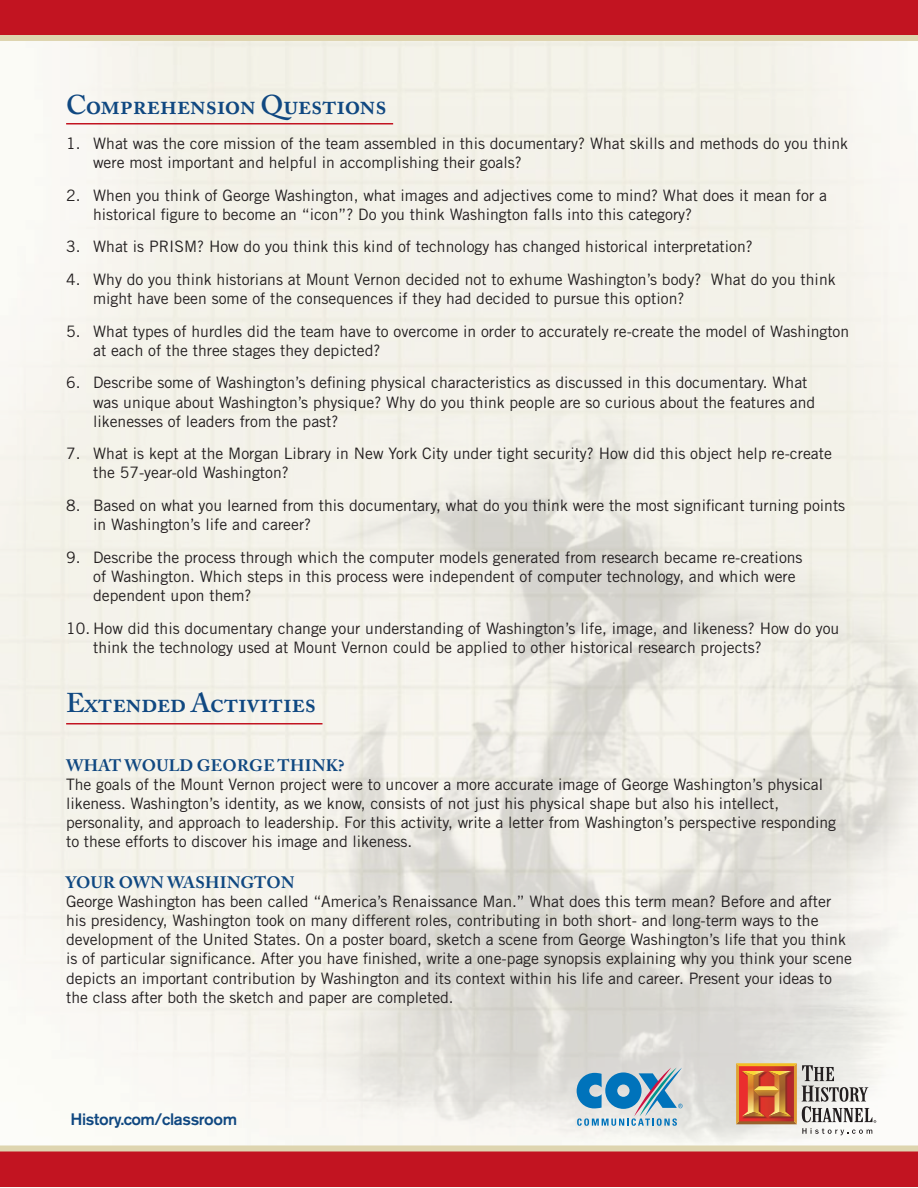
<style>
.page{position:relative;width:918px;height:1188px;background:#fff}
.page>*{position:absolute;margin:0;border:0;box-sizing:border-box;transform-origin:0 0}
.t1{font:600 27px "Adobe Caslon Pro";letter-spacing:-.02em;color:#104881}
.t2{font:700 16.5px "Adobe Caslon Pro";letter-spacing:.015em;color:#104881}
.t3{font:500 16.5px "Akzidenz Grotesk BE";letter-spacing:-.02em;color:#104881}
.t4{font:15.75px/19.2px "Trade Gothic";color:#231f20}
</style>
<div class="page">
<svg style="left:736px;top:1063px;width:140px;height:72px"></svg>
<div style="left:0;top:0;width:918px;height:40px;background:#c21421"></div>
<div style="left:0;top:35px;width:918px;height:6px;background:#ded5b0"></div>
<div style="left:0;top:1146px;width:918px;height:40px;background:#c21421"></div>
<div style="left:0;top:1146px;width:918px;height:6px;background:#ded5b0"></div>
<hr style="left:66px;top:123px;width:327px;height:1px;background:#c21421">
<svg style="left:577px;top:1068px;width:106px;height:58px;background:#88b2cc"></svg>
<hr style="left:66px;top:723px;width:256px;height:1px;background:#c21421">
<h1 class="t1" style="left:66px;top:89px;width:322px">Comprehension Questions</h1>
<p class="t4" style="left:93px;top:133px;width:756px">What was the core mission of the team assembled in this documentary? What skills and methods do you think were most important and helpful in accomplishing their goals?</p>
<p class="t4" style="left:93px;top:185px;width:735px">When you think of George Washington, what images and adjectives come to mind? What does it mean for a historical figure to become an “icon”? Do you think Washington falls into this category?</p>
<p class="t4" style="left:93px;top:230px;width:744px;line-height:32.7px">What is PRISM? How do you think this kind of technology has changed historical interpretation?<br>Why do you think historians at Mount Vernon decided not to exhume Washington’s body? What do you think</p>
<p class="t4" style="left:93px;top:282px;width:758px;line-height:32.7px">might have been some of the consequences if they had decided to pursue this option?<br>What types of hurdles did the team have to overcome in order to accurately re-create the model of Washington</p>
<p class="t4" style="left:93px;top:334px;width:716px;line-height:32.7px">at each of the three stages they depicted?<br>Describe some of Washington’s defining physical characteristics as discussed in this documentary. What</p>
<p class="t4" style="left:93px;top:392px;width:724px">was unique about Washington’s physique? Why do you think people are so curious about the features and likenesses of leaders from the past?</p>
<p class="t4" style="left:93px;top:444px;width:740px">What is kept at the Morgan Library in New York City under tight security? How did this object help re-create the 57-year-old Washington?</p>
<p class="t4" style="left:93px;top:496px;width:754px">Based on what you learned from this documentary, what do you think were the most significant turning points in Washington’s life and career?</p>
<p class="t4" style="left:93px;top:547px;width:711px">Describe the process through which the computer models generated from research became re-creations of Washington. Which steps in this process were independent of computer technology, and which were dependent upon them?</p>
<p class="t4" style="left:93px;top:618px;width:748px;text-indent:-27px">10. How did this documentary change your understanding of Washington’s life, image, and likeness? How do you think the technology used at Mount Vernon could be applied to other historical research projects?</p>
<h1 class="t1" style="left:66px;top:687px;width:252px">Extended Activities</h1>
<p class="t4" style="left:66px;top:133px;width:16px">1.</p>
<p class="t4" style="left:66px;top:185px;width:16px">2.</p>
<p class="t4" style="left:66px;top:230px;width:16px;line-height:32.7px">3.<br>4.</p>
<p class="t4" style="left:66px;top:321px;width:16px">5.</p>
<p class="t4" style="left:66px;top:373px;width:16px">6.</p>
<p class="t4" style="left:66px;top:444px;width:16px">7.</p>
<p class="t4" style="left:66px;top:496px;width:16px">8.</p>
<p class="t4" style="left:66px;top:547px;width:16px">9.</p>
<p class="t2" style="left:66px;top:756px;width:280px">WHAT WOULD GEORGE THINK?</p>
<p class="t4" style="left:66px;top:775px;width:771px">The goals of the Mount Vernon project were to uncover a more accurate image of George Washington’s physical likeness. Washington’s identity, as we know, consists of not just his physical shape but also his intellect, personality, and approach to leadership. For this activity, write a letter from Washington’s perspective responding to these efforts to discover his image and likeness.</p>
<p class="t2" style="left:66px;top:873px;width:230px">YOUR OWN WAS HINGTON</p>
<p class="t4" style="left:66px;top:892px;width:787px">George Washington has been called “America’s Renaissance Man.” What does this term mean? Before and after his presidency, Washington took on many different roles, contributing in both short- and long-term ways to the development of the United States. On a poster board, sketch a scene from George Washington’s life that you think is of particular significance. After you have finished, write a one-page synopsis explaining why you think your scene depicts an important contribution by Washington and its context within his life and career. Present your ideas to the class after both the sketch and paper are completed.</p>
<p class="t3" style="left:70px;top:1110px;width:168px">History.com/classroom</p>
</div>
